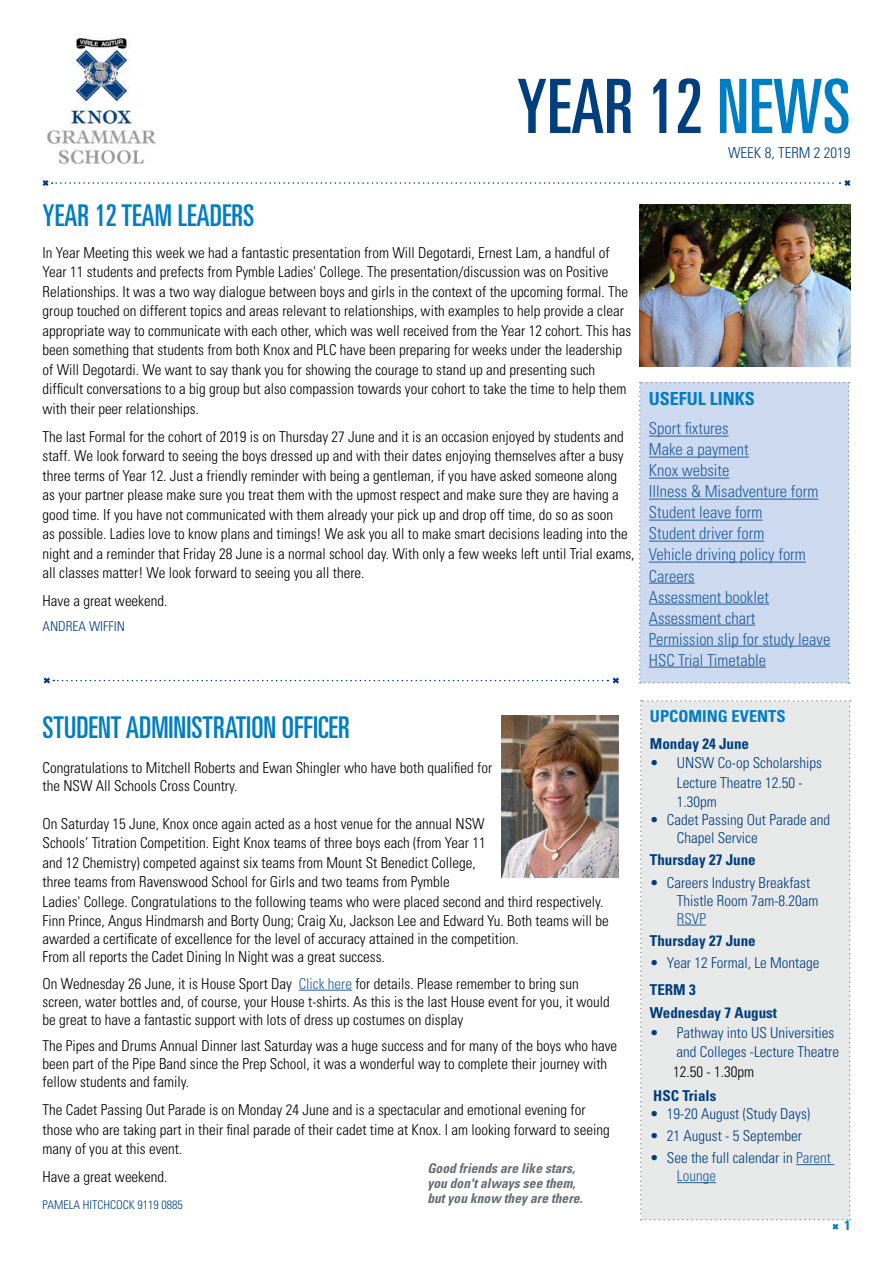
<style>
.page{position:relative;width:893px;height:1263px;background:#fff}
.page>*{position:absolute;margin:0;border:0;box-sizing:border-box;transform-origin:0 0}
.t1{font:ultra-condensed 75px "Univers LT Std";color:#003e7e}
.t2{font:ultra-condensed 30px "Univers LT Std";color:#007dc3}
.t3{font:700 condensed 18px "Univers LT Std";color:#007dc3}
.t4{font:300 condensed 16.5px/21px "Univers LT Std";color:#215e9e}
.t5{font:700 condensed 16.5px "Univers LT Std";color:#007dc3}
.t6{font:300 condensed 15px/19.5px "Univers LT Std";color:#000}
.t7{font:300 condensed 15px/19.5px "Univers LT Std";color:#003e7e}
.t8{font:700 condensed 15px/23.7px "Univers LT Std";color:#003e7e}
.t9{font:300 condensed 15px "Univers LT Std";color:#215e9e}
.t10{font:italic 700 condensed 13.5px/15px "Univers LT Std";color:#666c70}
.t11{font:300 condensed 13.5px "Univers LT Std";color:#003e7e}
.t12{font:700 condensed 13.5px "Univers LT Std";color:#007dc3}
.t13{font:300 condensed 12px "Univers LT Std";color:#003e7e}
.s1{color:#007dc3}
.s2{color:#215e9e}
</style>
<div class="page">
<svg style="left:42px;top:180px;width:809px;height:6px"></svg>
<img style="left:47px;top:38px;width:109px;height:126px">
<svg style="left:43px;top:677px;width:576px;height:7px"></svg>
<hr style="left:299px;top:990px;width:53px;height:1px;background:#215e9e">
<img style="left:501px;top:715px;width:117px;height:163px">
<img style="left:640px;top:204px;width:210px;height:162px">
<div style="left:640px;top:700px;width:211px;height:530px;background:#e8e9e9"></div>
<div style="left:639px;top:382px;width:211px;height:302px;background:#cddaf0"></div>
<h1 class="t1" style="left:517px;top:64px;width:335px">YEAR 12 <span class="s1">NEWS</span></h1>
<p class="t7" style="left:728px;top:142px;width:124px">WEEK 8, TERM 2 2019</p>
<h2 class="t2" style="left:43px;top:198px;width:213px">YEAR 12 TEAM LEADERS</h2>
<p class="t6" style="left:43px;top:242px;width:590px">In Year Meeting this week we had a fantastic presentation from Will Degotardi, Ernest Lam, a handful of Year 11 students and prefects from Pymble Ladies' College. The presentation/discussion was on Positive Relationships. It was a two way dialogue between boys and girls in the context of the upcoming formal. The group touched on different topics and areas relevant to relationships, with examples to help provide a clear appropriate way to communicate with each other, which was well received from the Year 12 cohort. This has been something that students from both Knox and PLC have been preparing for weeks under the leadership of Will Degotardi. We want to say thank you for showing the courage to stand up and presenting such difficult conversations to a big group but also compassion towards your cohort to take the time to help them with their peer relationships.</p>
<p class="t6" style="left:43px;top:426px;width:593px">The last Formal for the cohort of 2019 is on Thursday 27 June and it is an occasion enjoyed by students and staff. We look forward to seeing the boys dressed up and with their dates enjoying themselves after a busy three terms of Year 12. Just a friendly reminder with being a gentleman, if you have asked someone along<br>as your partner please make sure you treat them with the upmost respect and make sure they are having a good time. If you have not communicated with them already your pick up and drop off time, do so as soon<br>as possible. Ladies love to know plans and timings! We ask you all to make smart decisions leading into the night and a reminder that Friday 28 June is a normal school day. With only a few weeks left until Trial exams, all classes matter! We look forward to seeing you all there.</p>
<p class="t6" style="left:43px;top:591px;width:126px">Have a great weekend.</p>
<p class="t11" style="left:43px;top:618px;width:84px">ANDREA WIFFIN</p>
<p class="t3" style="left:649px;top:387px;width:108px">USEFUL LINKS</p>
<p class="t4" style="left:649px;top:418px;width:183px">Sport fixtures<br>Make a payment<br>Knox website<br>Illness &amp; Misadventure form<br>Student leave form<br>Student driver form<br>Vehicle driving policy form<br>Careers<br>Assessment booklet<br>Assessment chart<br>Permission slip for study leave<br>HSC Trial Timetable</p>
<h2 class="t2" style="left:43px;top:710px;width:309px">STUDENT ADMINISTRATION OFFICER</h2>
<p class="t6" style="left:43px;top:759px;width:451px;line-height:18px">Congratulations to Mitchell Roberts and Ewan Shingler who have both qualified for the NSW All Schools Cross Country.</p>
<p class="t6" style="left:43px;top:814px;width:568px">On Saturday 15 June, Knox once again acted as a host venue for the annual NSW<br>Schools’ Titration Competition. Eight Knox teams of three boys each (from Year 11<br>and 12 Chemistry) competed against six teams from Mount St Benedict College,<br>three teams from Ravenswood School for Girls and two teams from Pymble<br>Ladies' College. Congratulations to the following teams who were placed second and third respectively.<br>Finn Prince, Angus Hindmarsh and Borty Oung; Craig Xu, Jackson Lee and Edward Yu. Both teams will be</p>
<p class="t6" style="left:43px;top:930px;width:478px;line-height:18px">awarded a certificate of excellence for the level of accuracy attained in the competition.<br>From all reports the Cadet Dining In Night was a great success.</p>
<p class="t6" style="left:43px;top:974px;width:569px;line-height:18px">On Wednesday 26 June, it is House Sport Day <span class="s2">Click here</span> for details. Please remember to bring sun screen, water bottles and, of course, your House t-shirts. As this is the last House event for you, it would be great to have a fantastic support with lots of dress up costumes on display</p>
<p class="t6" style="left:43px;top:1037px;width:576px;line-height:18px">The Pipes and Drums Annual Dinner last Saturday was a huge success and for many of the boys who have been part of the Pipe Band since the Prep School, it was a wonderful way to complete their journey with fellow students and family.</p>
<p class="t6" style="left:43px;top:1100px;width:569px">The Cadet Passing Out Parade is on Monday 24 June and is a spectacular and emotional evening for those who are taking part in their final parade of their cadet time at Knox. I am looking forward to seeing many of you at this event.</p>
<p class="t6" style="left:43px;top:1167px;width:126px">Have a great weekend.</p>
<p class="t13" style="left:43px;top:1197px;width:142px">PAMELA HITCHCOCK 9119 0885</p>
<p class="t10" style="left:427px;top:1161px;width:157px">Good friends are like stars, you don't always see them, but you know they are there.</p>
<p class="t5" style="left:650px;top:706px;width:137px">UPCOMING EVENTS</p>
<p class="t8" style="left:650px;top:731px;width:101px">Monday 24 June</p>
<p class="t7" style="left:677px;top:753px;width:146px;text-indent:-27px">• UNSW Co-op Scholarships<br>Lecture Theatre 12.50 -<br>1.30pm</p>
<p class="t7" style="left:677px;top:811px;width:155px;line-height:18px;text-indent:-27px">• Cadet Passing Out Parade and<br>Chapel Service</p>
<p class="t8" style="left:650px;top:848px;width:107px">Thursday 27 June</p>
<p class="t7" style="left:677px;top:873px;width:143px;line-height:18px;text-indent:-27px">• Careers Industry Breakfast<br>Thistle Room 7am-8.20am</p>
<p class="t9" style="left:677px;top:909px;width:31px">RSVP</p>
<p class="t8" style="left:650px;top:928px;width:107px">Thursday 27 June</p>
<p class="t7" style="left:650px;top:953px;width:171px">• Year 12 Formal, Le Montage</p>
<p class="t8" style="left:650px;top:977px;width:129px">TERM 3<br>Wednesday 7 August</p>
<p class="t7" style="left:677px;top:1023px;width:164px;text-indent:-27px">• Pathway into US Universities and Colleges -Lecture Theatre</p>
<p class="t6" style="left:673px;top:1062px;width:82px">12.50 - 1.30pm</p>
<p class="t8" style="left:653px;top:1083px;width:65px">HSC Trials</p>
<p class="t7" style="left:650px;top:1103px;width:162px">• 19-20 August (Study Days)</p>
<p class="t7" style="left:650px;top:1126px;width:153px">• 21 August - 5 September</p>
<p class="t7" style="left:677px;top:1149px;width:156px;line-height:18px;text-indent:-27px">• See the full calendar in <span class="s2">Parent<br>Lounge</span></p>
<p class="t12" style="left:844px;top:1217px;width:7px">1</p>
</div>
